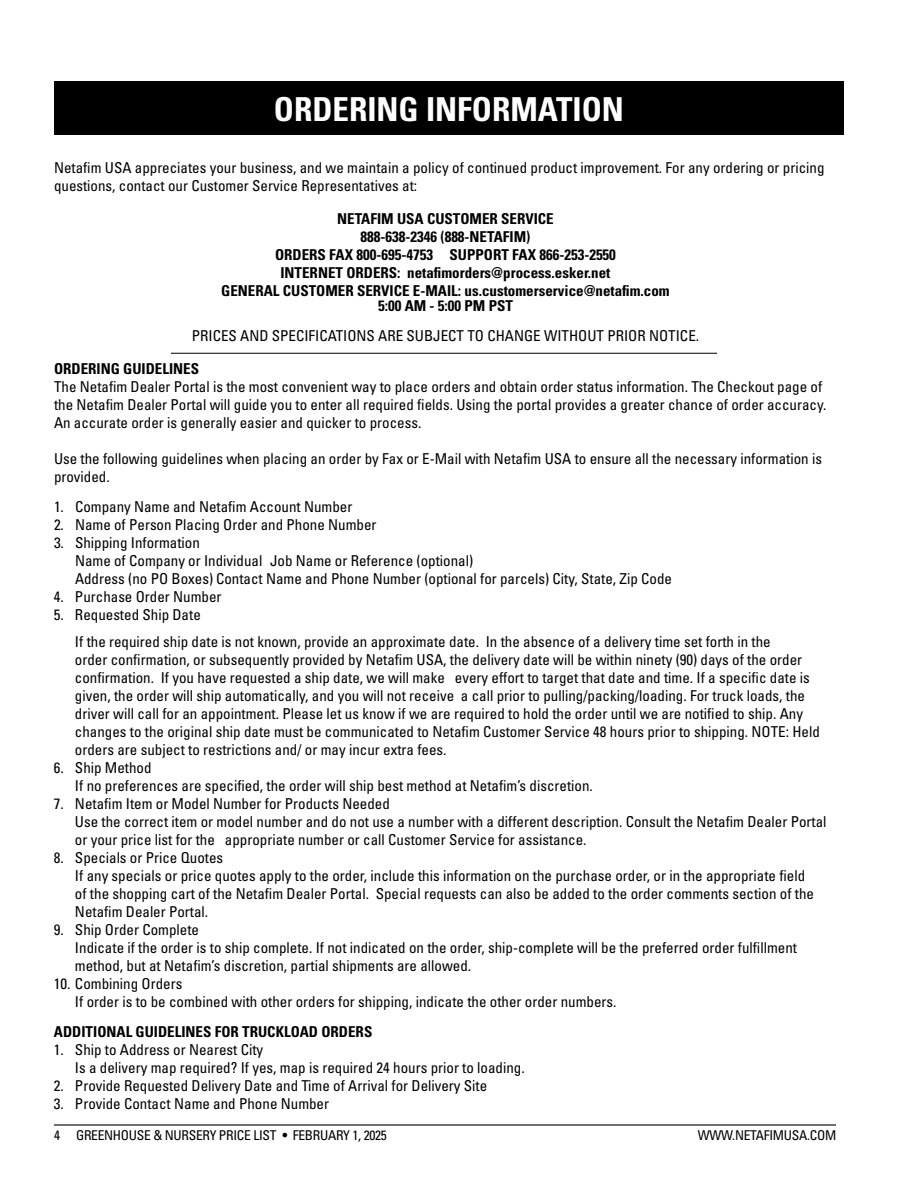
<style>
.page{position:relative;width:918px;height:1188px;background:#fff}
.page>*{position:absolute;margin:0;border:0;box-sizing:border-box;transform-origin:0 0}
.t1{font:700 condensed 33px "Univers LT Std";color:#fff}
.t2{font:condensed 15px/18px "Univers LT Std";color:#000}
.t3{font:700 condensed 15px/18px "Univers LT Std";color:#000;text-align:center}
.t4{font:condensed 13.5px "Univers LT Std";letter-spacing:-.02em;color:#000}
</style>
<div class="page">
<div style="left:54px;top:81px;width:790px;height:54px;background:#000"></div>
<hr style="left:54px;top:1124px;width:782px;height:2px;background:#000">
<hr style="left:171px;top:353px;width:546px;height:1px;background:#000">
<h1 class="t1" style="left:274px;top:89px;width:352px">ORDERING INFORMATION</h1>
<p class="t2" style="left:54px;top:158px;width:772px">Netafim USA appreciates your business, and we maintain a policy of continued product improvement. For any ordering or pricing questions, contact our Customer Service Representatives at:</p>
<p class="t3" style="left:221px;top:209px;width:450px">NETAFIM USA CUSTOMER SERVICE<br>888-638-2346 (888-NETAFIM)<br>ORDERS FAX 800-695-4753 SUPPORT FAX 866-253-2550<br>INTERNET ORDERS: netafimorders@process.esker.net<br>GENERAL CUSTOMER SERVICE E-MAIL: us.customerservice@netafim.com</p>
<p class="t3" style="left:378px;top:296px;width:136px">5:00 AM - 5:00 PM PST</p>
<p class="t2" style="left:192px;top:326px;width:509px">PRICES AND SPECIFICATIONS ARE SUBJECT TO CHANGE WITHOUT PRIOR NOTICE.</p>
<p class="t3" style="left:54px;top:359px;width:147px">ORDERING GUIDELINES</p>
<p class="t2" style="left:54px;top:377px;width:774px">The Netafim Dealer Portal is the most convenient way to place orders and obtain order status information. The Checkout page of the Netafim Dealer Portal will guide you to enter all required fields. Using the portal provides a greater chance of order accuracy.<br>An accurate order is generally easier and quicker to process.</p>
<p class="t2" style="left:54px;top:449px;width:770px">Use the following guidelines when placing an order by Fax or E-Mail with Netafim USA to ensure all the necessary information is provided.</p>
<p class="t2" style="left:54px;top:497px;width:300px">1. Company Name and Netafim Account Number</p>
<p class="t2" style="left:54px;top:515px;width:324px">2. Name of Person Placing Order and Phone Number</p>
<p class="t2" style="left:75px;top:533px;width:599px;text-indent:-21px">3. Shipping Information<br>Name of Company or Individual Job Name or Reference (optional)<br>Address (no PO Boxes) Contact Name and Phone Number (optional for parcels) City, State, Zip Code</p>
<p class="t2" style="left:54px;top:587px;width:169px">4. Purchase Order Number</p>
<p class="t2" style="left:75px;top:601px;width:697px;line-height:27px;text-indent:-21px">5. Requested Ship Date<br>If the required ship date is not known, provide an approximate date. In the absence of a delivery time set forth in the</p>
<p class="t2" style="left:75px;top:650px;width:746px">order confirmation, or subsequently provided by Netafim USA, the delivery date will be within ninety (90) days of the order confirmation. If you have requested a ship date, we will make every effort to target that date and time. If a specific date is given, the order will ship automatically, and you will not receive a call prior to pulling/packing/loading. For truck loads, the driver will call for an appointment. Please let us know if we are required to hold the order until we are notified to ship. Any changes to the original ship date must be communicated to Netafim Customer Service 48 hours prior to shipping. NOTE: Held orders are subject to restrictions and/ or may incur extra fees.</p>
<p class="t2" style="left:75px;top:758px;width:519px;text-indent:-21px">6. Ship Method<br>If no preferences are specified, the order will ship best method at Netafim’s discretion.</p>
<p class="t2" style="left:75px;top:794px;width:753px;text-indent:-21px">7. Netafim Item or Model Number for Products Needed<br>Use the correct item or model number and do not use a number with a different description. Consult the Netafim Dealer Portal or your price list for the appropriate number or call Customer Service for assistance.</p>
<p class="t2" style="left:75px;top:848px;width:741px;text-indent:-21px">8. Specials or Price Quotes<br>If any specials or price quotes apply to the order, include this information on the purchase order, or in the appropriate field of the shopping cart of the Netafim Dealer Portal. Special requests can also be added to the order comments section of the Netafim Dealer Portal.</p>
<p class="t2" style="left:75px;top:920px;width:724px;text-indent:-21px">9. Ship Order Complete<br>Indicate if the order is to ship complete. If not indicated on the order, ship-complete will be the preferred order fulfillment method, but at Netafim’s discretion, partial shipments are allowed.</p>
<p class="t2" style="left:75px;top:974px;width:543px;text-indent:-21px">10. Combining Orders<br>If order is to be combined with other orders for shipping, indicate the other order numbers.</p>
<p class="t3" style="left:54px;top:1022px;width:320px">ADDITIONAL GUIDELINES FOR TRUCKLOAD ORDERS</p>
<p class="t2" style="left:75px;top:1040px;width:451px;text-indent:-21px">1. Ship to Address or Nearest City<br>Is a delivery map required? If yes, map is required 24 hours prior to loading.</p>
<p class="t2" style="left:54px;top:1076px;width:435px">2. Provide Requested Delivery Date and Time of Arrival for Delivery Site</p>
<p class="t2" style="left:54px;top:1094px;width:277px">3. Provide Contact Name and Phone Number</p>
<p class="t4" style="left:54px;top:1127px;width:334px">4 GREENHOUSE &amp; NURSERY PRICE LIST <sup>●</sup> FEBRUARY 1, 2025</p>
<p class="t4" style="left:698px;top:1127px;width:140px">WWW.NETAFIMUSA.COM</p>
</div>
